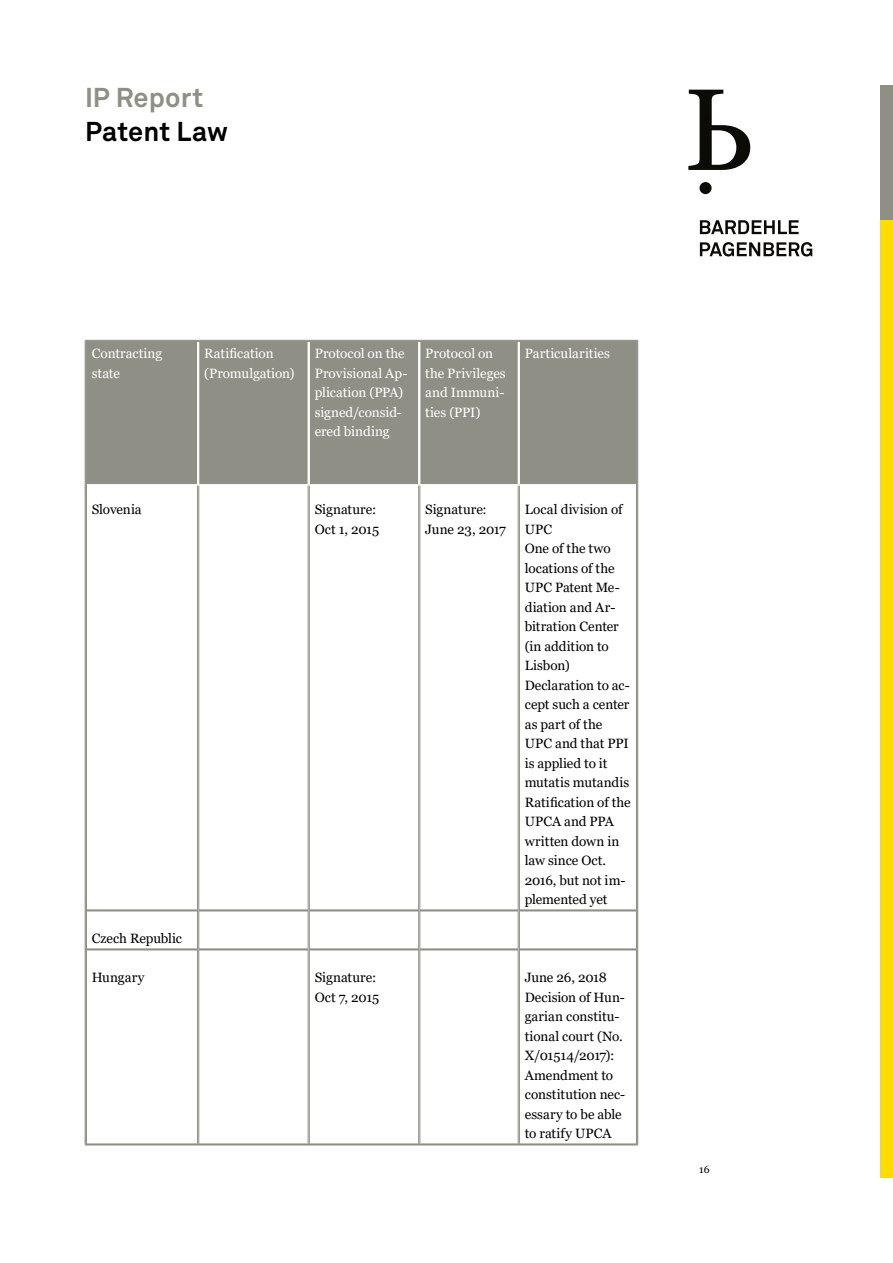
<style>
.page{position:relative;width:893px;height:1263px;background:#fff}
.page>*{position:absolute;margin:0;border:0;box-sizing:border-box;transform-origin:0 0}
.t1{font:700 27px "Akkurat Std";letter-spacing:.005em;color:#000}
.t2{font:700 27px "Akkurat Std";letter-spacing:.005em;color:#8f8f85}
.t3{font:13.5px/19.5px "Georgia";letter-spacing:-.005em;color:#000}
.t4{font:13.5px/19.5px "Georgia";color:#fff}
.t5{font:10.5px "Georgia";color:#000}
</style>
<div class="page">
<div style="left:881px;top:220px;width:12px;height:957px;background:#ffdc00"></div>
<div style="left:881px;top:85px;width:12px;height:135px;background:#8f8f85"></div>
<svg style="left:688px;top:90px;width:62px;height:80px"></svg>
<div style="left:699px;top:182px;width:13px;height:12px;background:#0d0b06;border-radius:50%"></div>
<svg style="left:700px;top:242px;width:112px;height:15px"></svg>
<svg style="left:700px;top:220px;width:99px;height:14px"></svg>
<div style="left:87px;top:342px;width:549px;height:142px;background:#8f8f85"></div>
<hr style="left:197px;top:342px;width:2px;height:142px;background:#fff">
<hr style="left:418px;top:342px;width:2px;height:142px;background:#fff">
<hr style="left:86px;top:910px;width:111px;height:1px;background:#8f8f85">
<hr style="left:86px;top:911px;width:111px;height:1px;background:#8f8f85">
<hr style="left:199px;top:910px;width:109px;height:1px;background:#8f8f85">
<hr style="left:199px;top:911px;width:109px;height:1px;background:#8f8f85">
<hr style="left:309px;top:910px;width:109px;height:1px;background:#8f8f85">
<hr style="left:309px;top:911px;width:109px;height:1px;background:#8f8f85">
<hr style="left:420px;top:910px;width:98px;height:1px;background:#8f8f85">
<hr style="left:420px;top:911px;width:98px;height:1px;background:#8f8f85">
<hr style="left:519px;top:910px;width:118px;height:1px;background:#8f8f85">
<hr style="left:519px;top:911px;width:118px;height:1px;background:#8f8f85">
<hr style="left:86px;top:949px;width:111px;height:1px;background:#8f8f85">
<hr style="left:86px;top:950px;width:111px;height:1px;background:#8f8f85">
<hr style="left:199px;top:949px;width:109px;height:1px;background:#8f8f85">
<hr style="left:199px;top:950px;width:109px;height:1px;background:#8f8f85">
<hr style="left:309px;top:949px;width:109px;height:1px;background:#8f8f85">
<hr style="left:309px;top:950px;width:109px;height:1px;background:#8f8f85">
<hr style="left:420px;top:949px;width:98px;height:1px;background:#8f8f85">
<hr style="left:420px;top:950px;width:98px;height:1px;background:#8f8f85">
<hr style="left:519px;top:949px;width:118px;height:1px;background:#8f8f85">
<hr style="left:519px;top:950px;width:118px;height:1px;background:#8f8f85">
<hr style="left:86px;top:1144px;width:112px;height:1px;background:#8f8f85">
<hr style="left:85px;top:1145px;width:113px;height:1px;background:#8f8f85">
<hr style="left:198px;top:1144px;width:111px;height:1px;background:#8f8f85">
<hr style="left:198px;top:1145px;width:111px;height:1px;background:#8f8f85">
<hr style="left:309px;top:1144px;width:110px;height:1px;background:#8f8f85">
<hr style="left:309px;top:1145px;width:110px;height:1px;background:#8f8f85">
<hr style="left:419px;top:1144px;width:100px;height:1px;background:#8f8f85">
<hr style="left:419px;top:1145px;width:100px;height:1px;background:#8f8f85">
<hr style="left:519px;top:1144px;width:118px;height:1px;background:#8f8f85">
<hr style="left:519px;top:1145px;width:119px;height:1px;background:#8f8f85">
<hr style="left:197px;top:486px;width:1px;height:424px;background:#8f8f85">
<hr style="left:199px;top:486px;width:1px;height:424px;background:#8f8f85">
<hr style="left:308px;top:486px;width:1px;height:424px;background:#8f8f85">
<hr style="left:309px;top:486px;width:1px;height:424px;background:#8f8f85">
<hr style="left:418px;top:486px;width:1px;height:424px;background:#8f8f85">
<hr style="left:420px;top:486px;width:1px;height:424px;background:#8f8f85">
<hr style="left:518px;top:486px;width:1px;height:424px;background:#8f8f85">
<hr style="left:519px;top:486px;width:1px;height:424px;background:#8f8f85">
<hr style="left:197px;top:910px;width:1px;height:39px;background:#8f8f85">
<hr style="left:199px;top:910px;width:1px;height:39px;background:#8f8f85">
<hr style="left:308px;top:910px;width:1px;height:39px;background:#8f8f85">
<hr style="left:309px;top:910px;width:1px;height:39px;background:#8f8f85">
<hr style="left:418px;top:910px;width:1px;height:39px;background:#8f8f85">
<hr style="left:420px;top:910px;width:1px;height:39px;background:#8f8f85">
<hr style="left:518px;top:910px;width:1px;height:39px;background:#8f8f85">
<hr style="left:519px;top:910px;width:1px;height:39px;background:#8f8f85">
<hr style="left:197px;top:949px;width:1px;height:195px;background:#8f8f85">
<hr style="left:199px;top:949px;width:1px;height:195px;background:#8f8f85">
<hr style="left:308px;top:949px;width:1px;height:195px;background:#8f8f85">
<hr style="left:309px;top:949px;width:1px;height:195px;background:#8f8f85">
<hr style="left:418px;top:949px;width:1px;height:195px;background:#8f8f85">
<hr style="left:420px;top:949px;width:1px;height:195px;background:#8f8f85">
<hr style="left:518px;top:949px;width:1px;height:195px;background:#8f8f85">
<hr style="left:519px;top:949px;width:1px;height:195px;background:#8f8f85">
<hr style="left:199px;top:342px;width:1px;height:142px;background:#fff">
<hr style="left:308px;top:342px;width:1px;height:142px;background:#fff">
<hr style="left:309px;top:342px;width:1px;height:142px;background:#fff">
<hr style="left:420px;top:342px;width:1px;height:142px;background:#fff">
<hr style="left:518px;top:342px;width:1px;height:142px;background:#fff">
<hr style="left:519px;top:342px;width:1px;height:142px;background:#fff">
<hr style="left:85px;top:485px;width:1px;height:425px;background:#8f8f85">
<hr style="left:86px;top:485px;width:1px;height:425px;background:#8f8f85">
<hr style="left:636px;top:485px;width:1px;height:425px;background:#8f8f85">
<hr style="left:637px;top:485px;width:1px;height:425px;background:#8f8f85">
<hr style="left:85px;top:910px;width:1px;height:39px;background:#8f8f85">
<hr style="left:86px;top:911px;width:1px;height:38px;background:#8f8f85">
<hr style="left:636px;top:911px;width:1px;height:38px;background:#8f8f85">
<hr style="left:637px;top:910px;width:1px;height:39px;background:#8f8f85">
<hr style="left:85px;top:949px;width:1px;height:196px;background:#8f8f85">
<hr style="left:86px;top:950px;width:1px;height:194px;background:#8f8f85">
<hr style="left:636px;top:950px;width:1px;height:194px;background:#8f8f85">
<hr style="left:637px;top:949px;width:1px;height:196px;background:#8f8f85">
<hr style="left:85px;top:340px;width:113px;height:1px;background:#8f8f85">
<hr style="left:86px;top:341px;width:112px;height:1px;background:#8f8f85">
<hr style="left:85px;top:340px;width:1px;height:145px;background:#8f8f85">
<hr style="left:86px;top:342px;width:1px;height:143px;background:#8f8f85">
<hr style="left:198px;top:340px;width:111px;height:1px;background:#8f8f85">
<hr style="left:198px;top:341px;width:111px;height:1px;background:#8f8f85">
<hr style="left:309px;top:340px;width:110px;height:1px;background:#8f8f85">
<hr style="left:309px;top:341px;width:110px;height:1px;background:#8f8f85">
<hr style="left:419px;top:340px;width:100px;height:1px;background:#8f8f85">
<hr style="left:419px;top:341px;width:100px;height:1px;background:#8f8f85">
<hr style="left:519px;top:340px;width:119px;height:1px;background:#8f8f85">
<hr style="left:519px;top:341px;width:118px;height:1px;background:#8f8f85">
<hr style="left:636px;top:342px;width:1px;height:143px;background:#8f8f85">
<hr style="left:637px;top:340px;width:1px;height:145px;background:#8f8f85">
<h1 class="t2" style="left:85px;top:80px;width:120px">IP Report</h1>
<h1 class="t1" style="left:85px;top:115px;width:144px">Patent Law</h1>
<p class="t4" style="left:92px;top:344px;width:72px">Contracting state</p>
<p class="t4" style="left:204px;top:344px;width:92px">Ratification (Promulgation)</p>
<p class="t4" style="left:315px;top:344px;width:94px">Protocol on the<br>Provisional Ap&shy;plication (PPA) signed/consid&shy;ered binding</p>
<p class="t4" style="left:425px;top:344px;width:82px">Protocol on the Privileges and Immuni&shy;ties (PPI)</p>
<p class="t4" style="left:525px;top:344px;width:87px">Particularities</p>
<p class="t3" style="left:92px;top:500px;width:51px">Slovenia</p>
<p class="t3" style="left:315px;top:500px;width:66px">Signature:<br>Oct 1, 2015</p>
<p class="t3" style="left:425px;top:500px;width:82px">Signature:<br>June 23, 2017</p>
<p class="t3" style="left:525px;top:500px;width:108px">Local division of<br>UPC<br>One of the two locations of the<br>UPC Patent Me&shy;diation and Ar&shy;bitration Center (in addition to<br>Lisbon)<br>Declaration to ac&shy;cept such a center as part of the<br>UPC and that PPI is applied to it mutatis mutandis<br>Ratification of the<br>UPCA and PPA written down in law since Oct.<br>2016, but not im&shy;plemented yet</p>
<p class="t3" style="left:92px;top:929px;width:92px">Czech Republic</p>
<p class="t3" style="left:92px;top:968px;width:54px">Hungary</p>
<p class="t3" style="left:315px;top:968px;width:66px">Signature:<br>Oct 7, 2015</p>
<p class="t3" style="left:525px;top:968px;width:102px">June 26, 2018<br>Decision of Hun&shy;garian constitu&shy;tional court (No.<br>X/01514/2017):<br>Amendment to constitution nec&shy;essary to be able to ratify UPCA</p>
<p class="t5" style="left:699px;top:1163px;width:12px">16</p>
</div>
